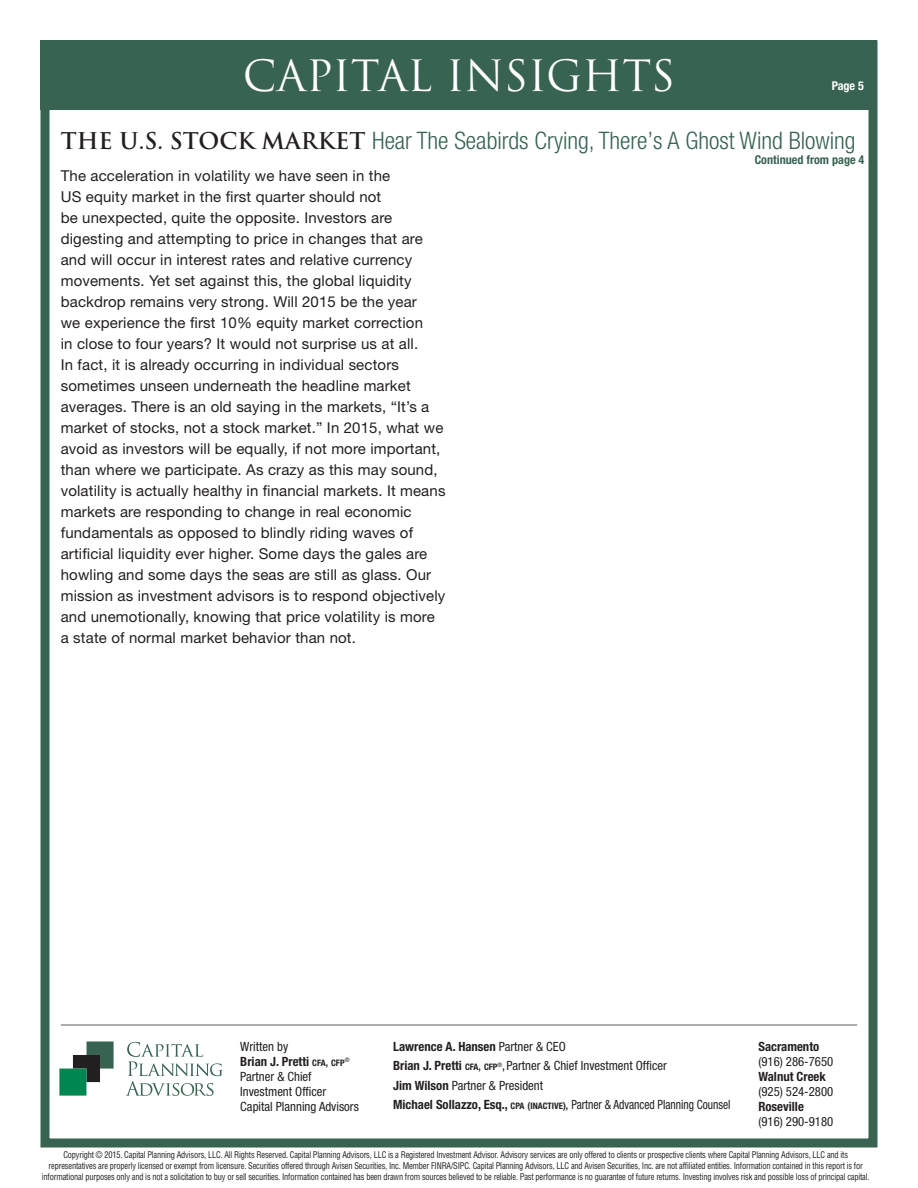
<style>
.page{position:relative;width:918px;height:1188px;background:#fff}
.page>*{position:absolute;margin:0;border:0;box-sizing:border-box;transform-origin:0 0}
.t1{font:42px "Trajan Pro";color:#fff}
.t2{font:300 condensed 24.15px "Helvetica Neue LT Pro";color:#376350}
.t3{font:15px/21px "Helvetica Neue LT Pro";letter-spacing:.01em;color:#231f20}
.t4{font:condensed 12.75px/15px "Helvetica Neue LT Pro";color:#231f20}
.t5{font:700 condensed 12.75px "Helvetica Neue LT Pro";color:#231f20}
.t6{font:700 condensed 12.15px "Helvetica Neue LT Pro";color:#376350}
.t7{font:700 condensed 12.15px "Helvetica Neue LT Pro";color:#fff}
.t8{font:condensed 9px/10.8px "Helvetica LT Std";letter-spacing:-.02em;color:#231f20;text-align:center;scale:.93 1}
.s1{font-family:"Trajan Pro";font-weight:700;font-stretch:normal;font-size:22.5px;color:#231f20}
.s2{font-weight:700}
.s3{font-weight:700;font-size:8.85px}
.s4{font-weight:700;font-size:9.75px}
</style>
<div class="page">
<svg style="left:59px;top:1041px;width:55px;height:55px"></svg>
<svg style="left:126px;top:1042px;width:97px;height:54px"></svg>
<div style="left:40px;top:40px;width:838px;height:1108px;border:9px solid #376350"></div>
<hr style="left:61px;top:1024px;width:796px;height:2px;background:#939598">
<div style="left:40px;top:40px;width:838px;height:70px;background:#376350"></div>
<p class="t1" style="left:243px;top:49px;width:434px">CAPITAL INSIGHTS</p>
<p class="t7" style="left:832px;top:79px;width:34px">Page 5</p>
<p class="t2" style="left:61px;top:126px;width:796px"><span class="s1">THE U.S. STOCK MARKET</span> Hear The Seabirds Crying, There’s A Ghost Wind Blowing</p>
<p class="t6" style="left:755px;top:153px;width:111px">Continued from page 4</p>
<p class="t3" style="left:61px;top:165px;width:386px">The acceleration in volatility we have seen in the<br>US equity market in the first quarter should not<br>be unexpected, quite the opposite. Investors are digesting and attempting to price in changes that are and will occur in interest rates and relative currency movements. Yet set against this, the global liquidity backdrop remains very strong. Will 2015 be the year<br>we experience the first 10% equity market correction<br>in close to four years? It would not surprise us at all.<br>In fact, it is already occurring in individual sectors sometimes unseen underneath the headline market averages. There is an old saying in the markets, “It’s a market of stocks, not a stock market.” In 2015, what we avoid as investors will be equally, if not more important, than where we participate. As crazy as this may sound, volatility is actually healthy in financial markets. It means markets are responding to change in real economic fundamentals as opposed to blindly riding waves of artificial liquidity ever higher. Some days the gales are howling and some days the seas are still as glass. Our mission as investment advisors is to respond objectively and unemotionally, knowing that price volatility is more a state of normal market behavior than not.</p>
<p class="t4" style="left:240px;top:1038px;width:120px">Written by<br><span class="s2">Brian J. Pretti</span> <span class="s3">CFA</span><span class="s4">,</span> <span class="s3">CFP</span><sup>®<br></sup>Partner &amp; Chief<br>Investment Officer<br>Capital Planning Advisors</p>
<p class="t5" style="left:758px;top:1038px;width:62px">Sacramento</p>
<p class="t4" style="left:393px;top:1036px;width:339px;line-height:19.5px"><span class="s2">Lawrence A. Hansen</span> Partner &amp; CEO<br><span class="s2">Brian J. Pretti</span> <span class="s3">CFA</span><span class="s4">,</span> <span class="s3">CFP</span><sup>®</sup><span class="s4">,</span> Partner &amp; Chief Investment Officer<br><span class="s2">Jim Wilson</span> Partner &amp; President<br><span class="s2">Michael Sollazzo, Esq.,</span> <span class="s3">CPA</span> <span class="s4">(</span><span class="s3">INACTIVE</span><span class="s4">),</span> Partner &amp; Advanced Planning Counsel</p>
<p class="t4" style="left:758px;top:1053px;width:76px">(916) 286-7650</p>
<p class="t5" style="left:758px;top:1068px;width:69px">Walnut Creek</p>
<p class="t4" style="left:758px;top:1083px;width:76px">(925) 524-2800</p>
<p class="t5" style="left:758px;top:1098px;width:47px">Roseville</p>
<p class="t4" style="left:758px;top:1113px;width:76px">(916) 290-9180</p>
<p class="t8" style="left:42px;top:1150px;width:892px">Copyright © 2015. Capital Planning Advisors, LLC. All Rights Reserved. Capital Planning Advisors, LLC is a Registered Investment Advisor. Advisory services are only offered to clients or prospective clients where Capital Planning Advisors, LLC and its representatives are properly licensed or exempt from licensure. Securities offered through Avisen Securities, Inc. Member FINRA/SIPC. Capital Planning Advisors, LLC and Avisen Securities, Inc. are not affiliated entities. Information contained in this report is for informational purposes only and is not a solicitation to buy or sell securities. Information contained has been drawn from sources believed to be reliable. Past performance is no guarantee of future returns. Investing involves risk and possible loss of principal capital.</p>
</div>
